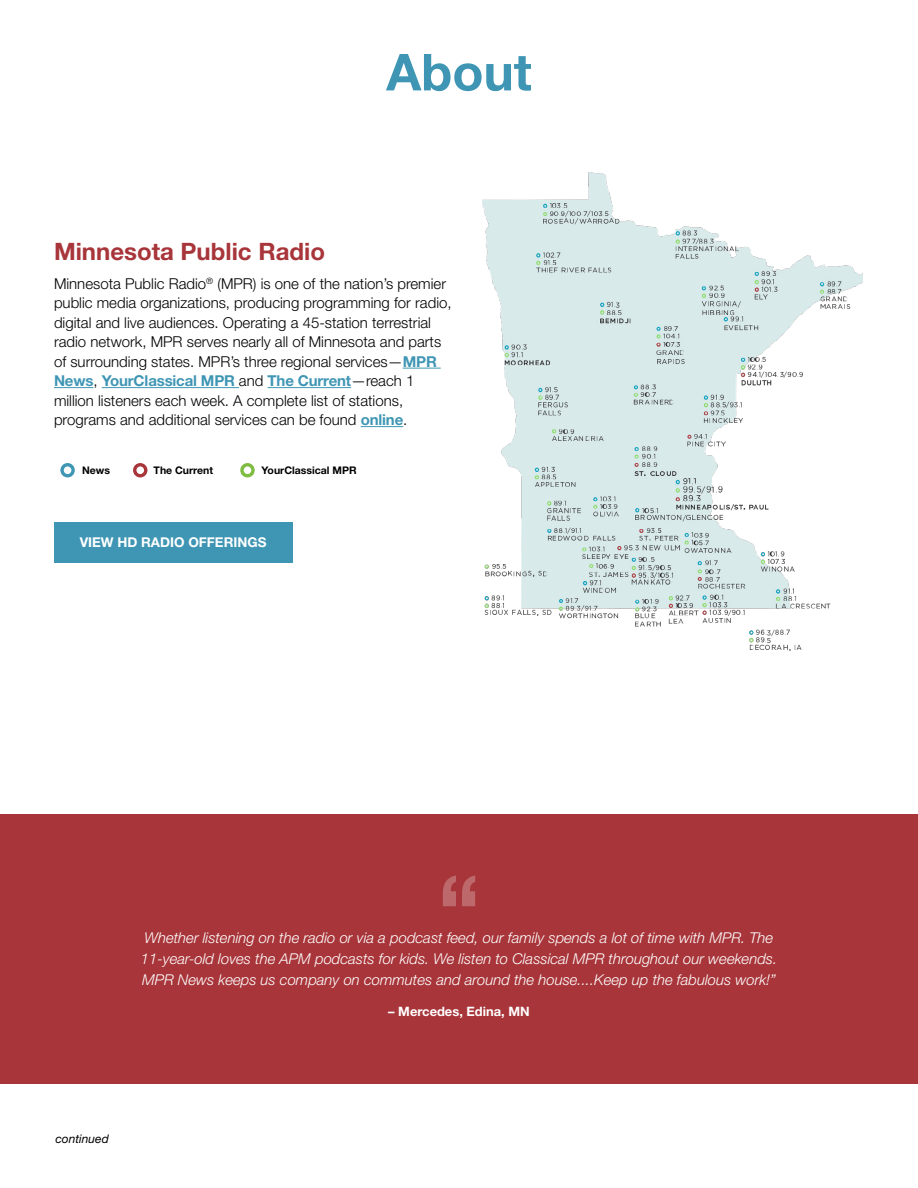
<style>
.page{position:relative;width:918px;height:1188px;background:#fff}
.page>*{position:absolute;margin:0;border:0;box-sizing:border-box;transform-origin:0 0}
.t1{font:700 51px "Helvetica Neue LT Std";color:#3f96b4}
.t2{font:700 24px "Helvetica Neue LT Std";color:#a8353a}
.t3{font:300 15px/19.5px "Helvetica Neue LT Std";color:#000}
.t4{font:italic 300 14.85px/21px "Helvetica Neue LT Std";color:#fff}
.t5{font:700 13.5px "Helvetica Neue LT Std";color:#fff}
.t6{font:700 12.9px "Helvetica Neue LT Std";color:#fff}
.t7{font:italic 12px "Helvetica Neue LT Std";color:#000}
.t8{font:700 10.5px "Helvetica Neue LT Std";color:#000}
.s1{font-weight:700;color:#3f96b4}
</style>
<div class="page">
<hr style="left:403px;top:368px;width:38px;height:1px;background:#3f96b4">
<hr style="left:54px;top:387px;width:39px;height:1px;background:#3f96b4">
<hr style="left:102px;top:387px;width:137px;height:1px;background:#3f96b4">
<hr style="left:268px;top:387px;width:83px;height:1px;background:#3f96b4">
<hr style="left:361px;top:426px;width:42px;height:1px;background:#3f96b4">
<img style="left:482px;top:173px;width:381px;height:477px">
<div style="left:54px;top:522px;width:238px;height:41px;background:#3f96b4"></div>
<div style="left:60px;top:463px;width:15px;height:14px;border:3px solid #3f96b4;border-radius:50%"></div>
<div style="left:133px;top:463px;width:14px;height:14px;border:3px solid #a8353a;border-radius:50%"></div>
<div style="left:240px;top:463px;width:15px;height:14px;border:3px solid #7fbc42;border-radius:50%"></div>
<div style="left:0;top:814px;width:918px;height:270px;background:#a8353a"></div>
<svg style="left:443px;top:876px;width:32px;height:30px"></svg>
<h1 class="t1" style="left:386px;top:41px;width:147px">About</h1>
<h2 class="t2" style="left:54px;top:237px;width:273px">Minnesota Public Radio</h2>
<p class="t3" style="left:54px;top:273px;width:399px">Minnesota Public Radio<sup>®</sup> (MPR) is one of the nation’s premier public media organizations, producing programming for radio, digital and live audiences. Operating a 45-station terrestrial radio network, MPR serves nearly all of Minnesota and parts of surrounding states. MPR’s three regional services—<span class="s1">MPR News</span>, <span class="s1">YourClassical MPR</span> and <span class="s1">The Current</span>—reach 1 million listeners each week. A complete list of stations, programs and additional services can be found <span class="s1">online</span>.</p>
<p class="t8" style="left:82px;top:463px;width:29px">News</p>
<p class="t8" style="left:154px;top:463px;width:61px">The Current</p>
<p class="t8" style="left:262px;top:463px;width:97px">YourClassical MPR</p>
<p class="t5" style="left:80px;top:534px;width:188px">VIEW HD RADIO OFFERINGS</p>
<p class="t4" style="left:141px;top:927px;width:638px">Whether listening on the radio or via a podcast feed, our family spends a lot of time with MPR. The<br>11-year-old loves the APM podcasts for kids. We listen to Classical MPR throughout our weekends.<br>MPR News keeps us company on commutes and around the house....Keep up the fabulous work!”</p>
<p class="t6" style="left:388px;top:1004px;width:143px">– Mercedes, Edina, MN</p>
<p class="t7" style="left:56px;top:1131px;width:55px">continued</p>
</div>
